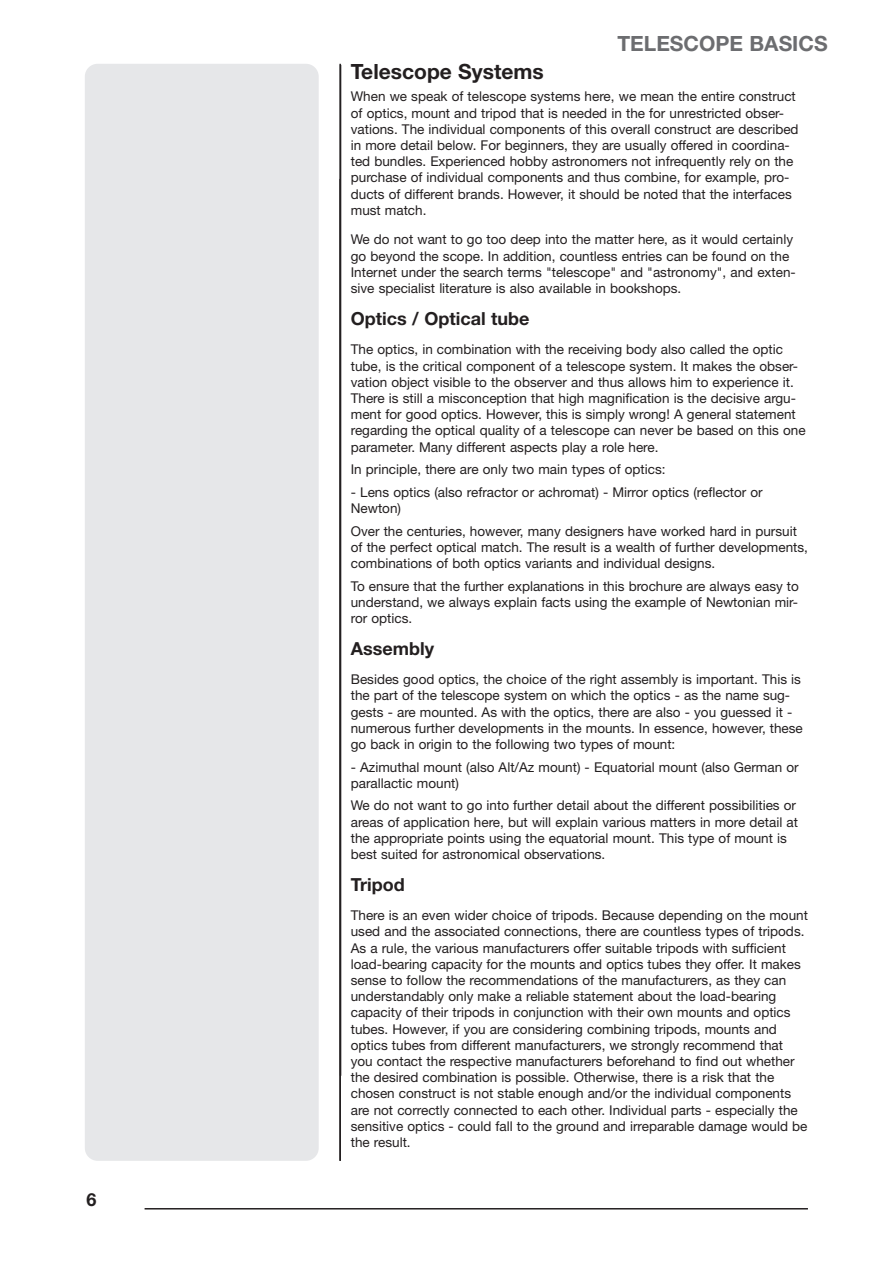
<style>
.page{position:relative;width:893px;height:1263px;background:#fff}
.page>*{position:absolute;margin:0;border:0;box-sizing:border-box;transform-origin:0 0}
.Aufführungen_a____us{font:700 21px "Helvetica Neue LT Std";color:#231f20}
.Kolumnentitel{font:700 21px "Helvetica Neue LT Std";color:#6c6d70}
.GS{font:700 18px "Helvetica Neue LT Std";color:#231f20}
.Aufführungen_a____us-2{font:13.5px/16.2px "Helvetica Neue LT Std";color:#231f20}
.GS-2{font:13.5px/16.2px "Helvetica Neue LT Std";color:#231f20}
</style>
<div class="page">
<hr style="left:145px;top:1208px;width:663px;height:1px;background:#231f20">
<hr style="left:339px;top:64px;width:2px;height:1097px;background:#231f20">
<div style="left:85px;top:64px;width:234px;height:1097px;background:#e6e7e9;border-radius:13px"></div>
<h2 class="GS" style="left:87px;top:1188px;width:12px">6</h2>
<p class="Kolumnentitel" style="left:617px;top:30px;width:212px">TELESCOPE BASICS</p>
<p class="Aufführungen_a____us" style="left:351px;top:58px;width:195px">Telescope Systems</p>
<p class="GS-2" style="left:351px;top:88px;width:449px">When we speak of telescope systems here, we mean the entire construct of optics, mount and tripod that is needed in the for unrestricted obser&shy;vations. The individual components of this overall construct are described in more detail below. For beginners, they are usually offered in coordina&shy;ted bundles. Experienced hobby astronomers not infrequently rely on the purchase of individual components and thus combine, for example, pro&shy;ducts of different brands. However, it should be noted that the interfaces must match.</p>
<p class="Aufführungen_a____us-2" style="left:351px;top:231px;width:447px">We do not want to go too deep into the matter here, as it would certainly go beyond the scope. In addition, countless entries can be found on the Internet under the search terms "telescope" and "astronomy", and exten&shy;sive specialist literature is also available in bookshops.</p>
<p class="GS" style="left:351px;top:307px;width:180px">Optics / Optical tube</p>
<p class="Aufführungen_a____us-2" style="left:351px;top:341px;width:456px">The optics, in combination with the receiving body also called the optic tube, is the critical component of a telescope system. It makes the obser&shy;vation object visible to the observer and thus allows him to experience it.<br>There is still a misconception that high magnification is the decisive argu&shy;ment for good optics. However, this is simply wrong! A general statement regarding the optical quality of a telescope can never be based on this one parameter. Many different aspects play a role here.</p>
<p class="Aufführungen_a____us-2" style="left:351px;top:461px;width:316px">In principle, there are only two main types of optics:</p>
<p class="Aufführungen_a____us-2" style="left:351px;top:484px;width:413px">- Lens optics (also refractor or achromat) - Mirror optics (reflector or<br>Newton)</p>
<p class="Aufführungen_a____us-2" style="left:351px;top:522px;width:459px">Over the centuries, however, many designers have worked hard in pursuit of the perfect optical match. The result is a wealth of further developments, combinations of both optics variants and individual designs.</p>
<p class="Aufführungen_a____us-2" style="left:351px;top:577px;width:450px;text-align:justify">To ensure that the further explanations in this brochure are always easy to understand, we always explain facts using the example of Newtonian mir&shy;ror optics.</p>
<p class="GS" style="left:351px;top:637px;width:85px">Assembly</p>
<p class="Aufführungen_a____us-2" style="left:351px;top:671px;width:454px">Besides good optics, the choice of the right assembly is important. This is the part of the telescope system on which the optics - as the name sug&shy;gests - are mounted. As with the optics, there are also - you guessed it - numerous further developments in the mounts. In essence, however, these go back in origin to the following two types of mount:</p>
<p class="Aufführungen_a____us-2" style="left:351px;top:758px;width:449px">- Azimuthal mount (also Alt/Az mount) - Equatorial mount (also German or parallactic mount)</p>
<p class="Aufführungen_a____us-2" style="left:351px;top:797px;width:449px">We do not want to go into further detail about the different possibilities or areas of application here, but will explain various matters in more detail at the appropriate points using the equatorial mount. This type of mount is best suited for astronomical observations.</p>
<p class="GS" style="left:351px;top:873px;width:55px">Tripod</p>
<p class="Aufführungen_a____us-2" style="left:351px;top:907px;width:459px">There is an even wider choice of tripods. Because depending on the mount used and the associated connections, there are countless types of tripods.<br>As a rule, the various manufacturers offer suitable tripods with sufficient load-bearing capacity for the mounts and optics tubes they offer. It makes sense to follow the recommendations of the manufacturers, as they can understandably only make a reliable statement about the load-bearing capacity of their tripods in conjunction with their own mounts and optics tubes. However, if you are considering combining tripods, mounts and optics tubes from different manufacturers, we strongly recommend that you contact the respective manufacturers beforehand to find out whether the desired combination is possible. Otherwise, there is a risk that the chosen construct is not stable enough and/or the individual components are not correctly connected to each other. Individual parts - especially the sensitive optics - could fall to the ground and irreparable damage would be the result.</p>
</div>
